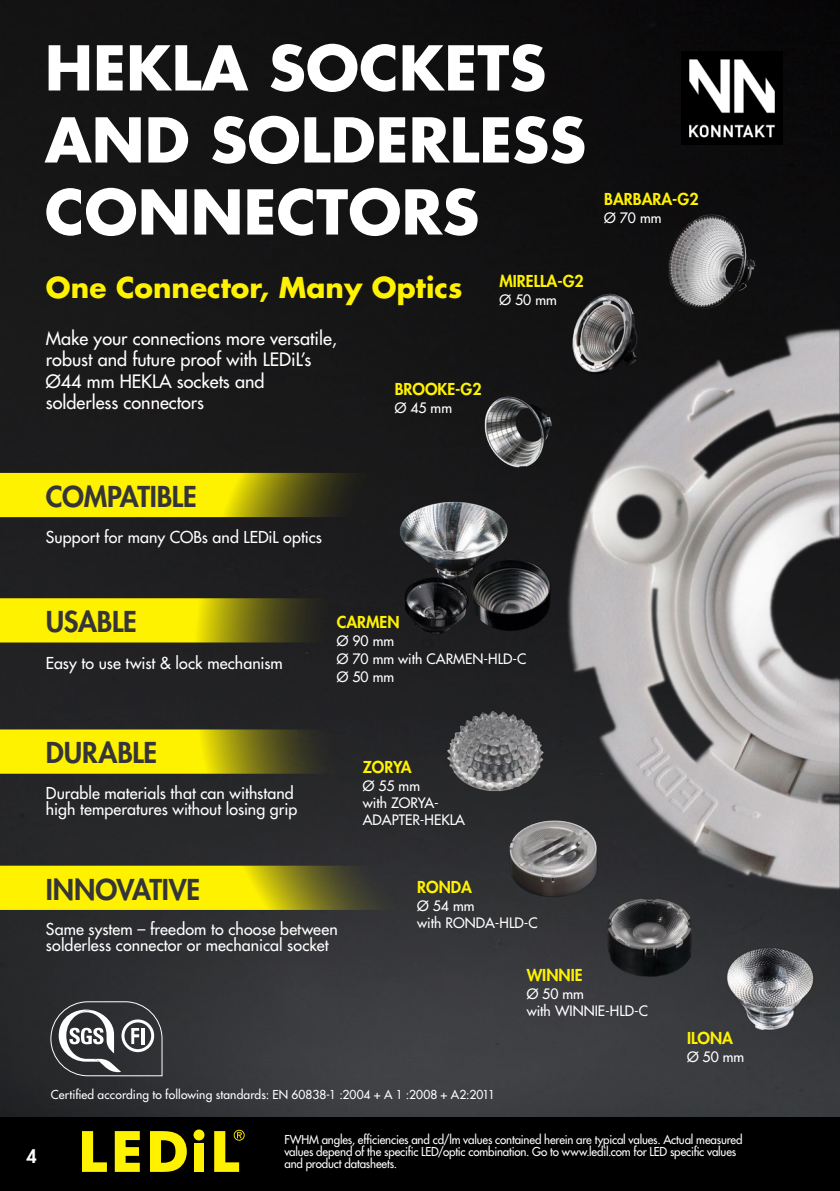
<style>
.page{position:relative;width:840px;height:1191px;background:#fff}
.page>*{position:absolute;margin:0;border:0;box-sizing:border-box;transform-origin:0 0}
.t1{font:700 60px/72px "Futura Std";color:#fff}
.t2{font:800 28px "Futura Std";letter-spacing:-.01em;color:#353537}
.t3{font:700 28px "Futura Std";color:#fff200}
.t4{font:500 18px/21.6px "Futura Std";color:#fff}
.t5{font:800 18px "Futura Std";color:#fff}
.t6{font:500 16px/16px "Futura Std";letter-spacing:.005em;color:#fff}
.t7{font:800 16px "Futura Std";color:#fff200}
.t8{font:500 14px/16.8px "Futura Std";color:#fff}
.t9{font:500 12px/12px "Futura Std";letter-spacing:-.01em;color:#fff;scale:.96 1}
.t10{font:500 12px "Futura Std";letter-spacing:.01em;color:#fff}
</style>
<div class="page">
<img style="left:0;top:0;width:839px;height:1117px">
<img style="left:681px;top:52px;width:101px;height:93px">
<svg style="left:0;top:473px;width:383px;height:44px;background:#bfb607"></svg>
<svg style="left:0;top:598px;width:341px;height:44px;background:#bdb409"></svg>
<svg style="left:0;top:729px;width:348px;height:44px;background:#bfb60b"></svg>
<svg style="left:0;top:865px;width:409px;height:45px;background:#c5bc0e"></svg>
<svg style="left:51px;top:1001px;width:111px;height:75px;background:#57575a"></svg>
<hr style="left:142px;top:1028px;width:3px;height:16px;background:#fff">
<div style="left:121px;top:1019px;width:33px;height:33px;border:3px solid #fff;border-radius:50%"></div>
<img style="left:480px;top:283px;width:359px;height:632px">
<img style="left:603px;top:896px;width:93px;height:83px">
<img style="left:491px;top:788px;width:124px;height:122px">
<img style="left:441px;top:704px;width:109px;height:133px">
<img style="left:472px;top:383px;width:92px;height:121px">
<img style="left:552px;top:275px;width:98px;height:119px">
<img style="left:651px;top:205px;width:126px;height:117px">
<img style="left:397px;top:473px;width:116px;height:75px">
<img style="left:466px;top:547px;width:93px;height:124px">
<img style="left:392px;top:548px;width:94px;height:101px">
<img style="left:716px;top:936px;width:102px;height:105px">
<div style="left:0;top:1117px;width:839px;height:74px;background:#000"></div>
<svg style="left:81px;top:1131px;width:26px;height:40px"></svg>
<svg style="left:114px;top:1131px;width:26px;height:40px"></svg>
<svg style="left:149px;top:1131px;width:38px;height:40px;background:#ada400"></svg>
<div style="left:193px;top:1129px;width:11px;height:11px;background:#fff200;border-radius:50%"></div>
<div style="left:194px;top:1143px;width:10px;height:28px;background:#fff200"></div>
<svg style="left:213px;top:1129px;width:31px;height:42px"></svg>
<h1 class="t1" style="left:45px;top:31px;width:542px">HEKLA SOCKETS<br>AND SOLDERLESS<br>CONNECTORS</h1>
<h2 class="t3" style="left:46px;top:269px;width:417px">One Connector, Many Optics</h2>
<p class="t7" style="left:499px;top:270px;width:86px">MIRELLA-G2</p>
<p class="t8" style="left:499px;top:291px;width:59px">Ø 50 mm</p>
<p class="t4" style="left:46px;top:327px;width:292px">Make your connections more versatile, robust and future proof with LEDiL’s<br>Ø44 mm HEKLA sockets and solderless connectors</p>
<p class="t7" style="left:394px;top:379px;width:88px">BROOKE-G2</p>
<p class="t8" style="left:394px;top:399px;width:59px">Ø 45 mm</p>
<p class="t7" style="left:604px;top:189px;width:96px">BARBARA-G2</p>
<p class="t8" style="left:604px;top:209px;width:59px">Ø 70 mm</p>
<h2 class="t2" style="left:46px;top:478px;width:152px">COMPATIBLE</h2>
<p class="t6" style="left:46px;top:529px;width:277px">Support for many COBs and LEDiL optics</p>
<h2 class="t2" style="left:46px;top:604px;width:92px">USABLE</h2>
<p class="t6" style="left:46px;top:655px;width:238px">Easy to use twist &amp; lock mechanism</p>
<h2 class="t2" style="left:46px;top:735px;width:113px">DURABLE</h2>
<p class="t6" style="left:46px;top:785px;width:253px">Durable materials that can withstand high temperatures without losing grip</p>
<p class="t7" style="left:336px;top:611px;width:64px">CARMEN</p>
<p class="t8" style="left:336px;top:631px;width:191px;line-height:18px">Ø 90 mm<br>Ø 70 mm with CARMEN-HLD-C<br>Ø 50 mm</p>
<p class="t7" style="left:362px;top:757px;width:50px">ZORYA</p>
<p class="t8" style="left:362px;top:777px;width:104px">Ø 55 mm<br>with ZORYA-<br>ADAPTER-HEKLA</p>
<h2 class="t2" style="left:46px;top:871px;width:155px">INNOVATIVE</h2>
<p class="t6" style="left:46px;top:921px;width:293px">Same system – freedom to choose between solderless connector or mechanical socket</p>
<p class="t7" style="left:417px;top:877px;width:56px">RONDA</p>
<p class="t8" style="left:417px;top:898px;width:122px">Ø 54 mm<br>with RONDA-HLD-C</p>
<p class="t5" style="left:27px;top:1145px;width:12px">4</p>
<p class="t10" style="left:51px;top:1087px;width:445px">Certified according to following standards: EN 60838-1 :2004 + A 1 :2008 + A2:2011</p>
<p class="t7" style="left:526px;top:965px;width:57px">WINNIE</p>
<p class="t8" style="left:526px;top:985px;width:123px">Ø 50 mm<br>with WINNIE-HLD-C</p>
<p class="t7" style="left:686px;top:1027px;width:47px">ILONA</p>
<p class="t8" style="left:686px;top:1048px;width:59px">Ø 50 mm</p>
<p class="t9" style="left:284px;top:1133px;width:478px">FWHM angles, efficiencies and cd/lm values contained herein are typical values. Actual measured values depend of the specific LED/optic combination. Go to www.ledil.com for LED specific values</p>
<p class="t9" style="left:407px;top:1145px;width:8px">i</p>
<p class="t9" style="left:692px;top:1145px;width:8px">i</p>
<p class="t9" style="left:284px;top:1157px;width:119px">and product datasheets.</p>
</div>
